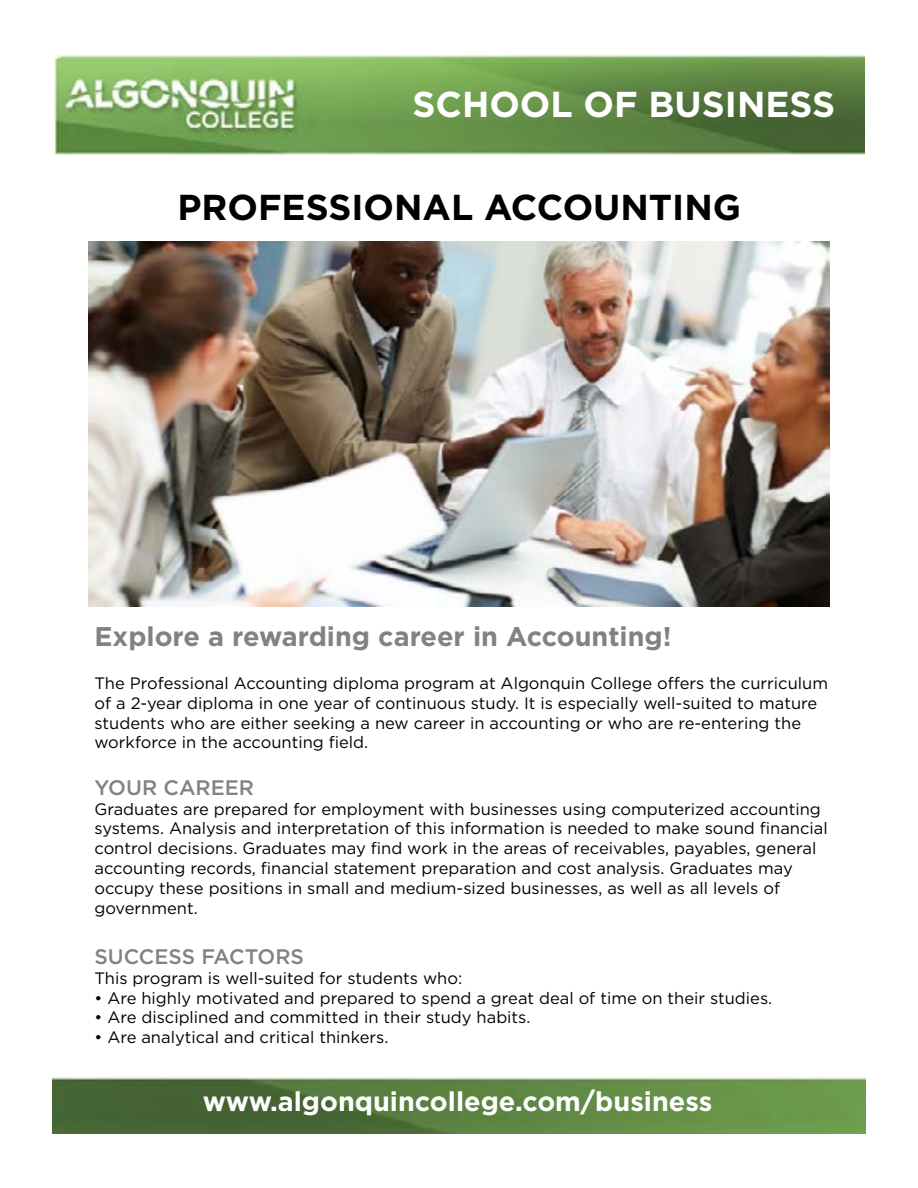
<style>
.page{position:relative;width:918px;height:1188px;background:#fff}
.page>*{position:absolute;margin:0;border:0;box-sizing:border-box;transform-origin:0 0}
.t1{font:700 36px "Gotham";color:#000}
.t2{font:700 36px "Gotham";color:#fff}
.t3{font:700 27px "Gotham";color:#808285}
.t4{font:700 27px "Gotham";color:#fff}
.t5{font:500 21px "Gotham";color:#808285}
.t6{font:16.5px/19.8px "Gotham";color:#000}
</style>
<div class="page">
<img style="left:54px;top:54px;width:810px;height:100px">
<img style="left:52px;top:1076px;width:814px;height:58px">
<img style="left:89px;top:242px;width:741px;height:364px">
<h1 class="t2" style="left:412px;top:80px;width:424px">SCHOOL OF BUSINESS</h1>
<h1 class="t1" style="left:177px;top:183px;width:565px">PROFESSIONAL ACCOUNTING</h1>
<h2 class="t3" style="left:94px;top:618px;width:579px">Explore a rewarding career in Accounting!</h2>
<p class="t6" style="left:94px;top:673px;width:735px">The Professional Accounting diploma program at Algonquin College offers the curriculum of a 2-year diploma in one year of continuous study. It is especially well-suited to mature students who are either seeking a new career in accounting or who are re-entering the workforce in the accounting field.</p>
<p class="t5" style="left:94px;top:774px;width:161px">YOUR CAREER</p>
<p class="t6" style="left:94px;top:798px;width:735px">Graduates are prepared for employment with businesses using computerized accounting systems. Analysis and interpretation of this information is needed to make sound financial control decisions. Graduates may find work in the areas of receivables, payables, general accounting records, financial statement preparation and cost analysis. Graduates may occupy these positions in small and medium-sized businesses, as well as all levels of government.</p>
<p class="t5" style="left:94px;top:943px;width:211px">SUCCESS FACTORS</p>
<p class="t6" style="left:94px;top:968px;width:369px">This program is well-suited for students who:</p>
<p class="t6" style="left:94px;top:987px;width:679px">• Are highly motivated and prepared to spend a great deal of time on their studies.</p>
<p class="t6" style="left:94px;top:1007px;width:438px">• Are disciplined and committed in their study habits.</p>
<p class="t6" style="left:94px;top:1027px;width:295px">• Are analytical and critical thinkers.</p>
<h2 class="t4" style="left:203px;top:1083px;width:511px">www.algonquincollege.com/business</h2>
</div>
